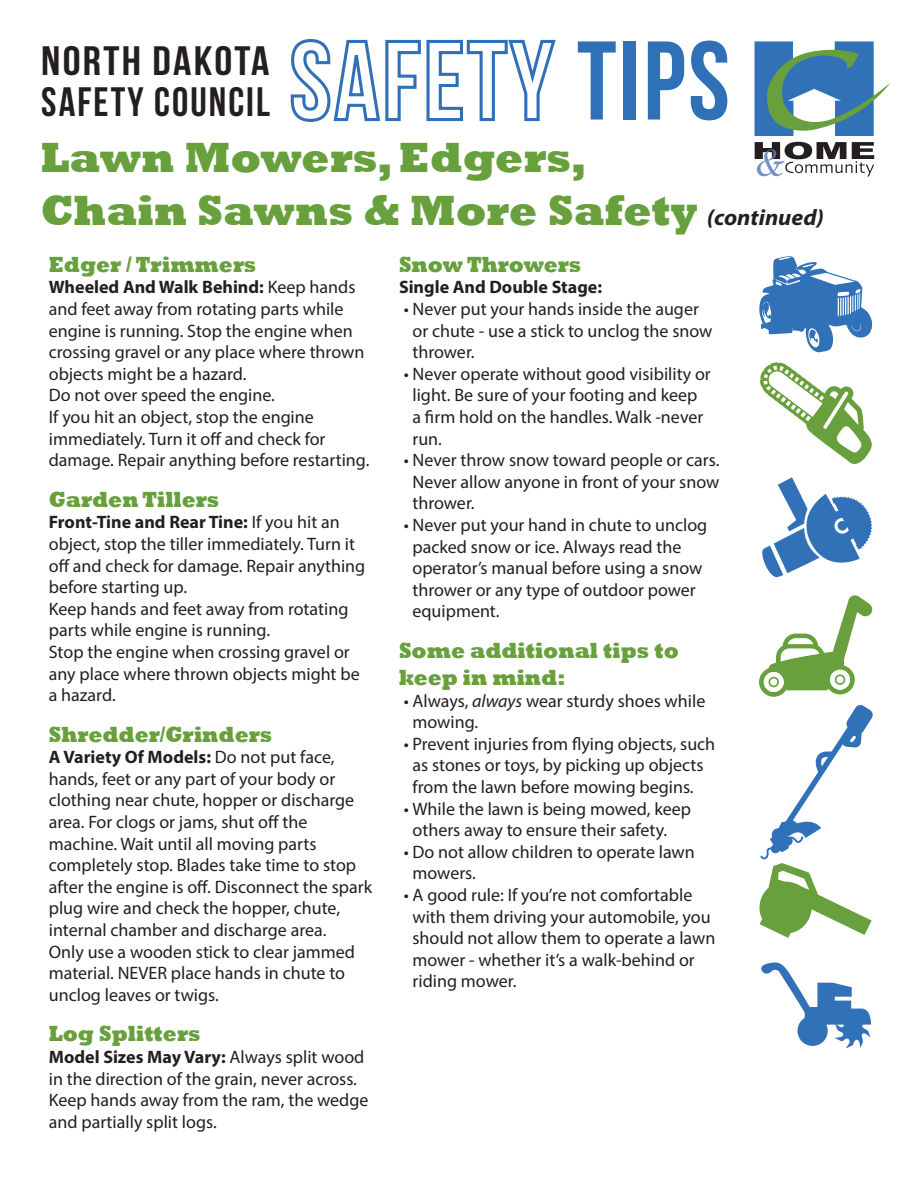
<style>
.page{position:relative;width:918px;height:1188px;background:#fff}
.page>*{position:absolute;margin:0;border:0;box-sizing:border-box;transform-origin:0 0}
.t1{font:111.45px "Bebas Neue";color:#3070b6}
.t2{font:800 43.35px/52.1px "Rockwell";color:#67a03c;scale:.95 1}
.t3{font:41.1px "Bebas Neue";letter-spacing:.05em;color:#231f20}
.t4{font:41.1px "Bebas Neue";letter-spacing:.05em;color:#231f20;scale:1.1 1}
.t5{font:800 22.5px/27px "Rockwell";color:#67a03c;scale:.9 1}
.t6{font:18px/21.6px "Myriad Pro";color:#231f20}
.t7{font:700 18px "Myriad Pro";color:#231f20}
.s1{font-family:"Myriad Pro";font-weight:700;font-style:italic;font-size:22.5px;color:#231f20}
.s2{font-weight:700}
.s3{font-style:italic}
</style>
<div class="page">
<svg style="left:290px;top:39px;width:266px;height:83px"></svg>
<svg style="left:755px;top:142px;width:119px;height:35px"></svg>
<svg style="left:755px;top:41px;width:135px;height:95px"></svg>
<svg style="left:760px;top:362px;width:112px;height:102px"></svg>
<svg style="left:759px;top:595px;width:114px;height:102px"></svg>
<svg style="left:762px;top:477px;width:111px;height:101px"></svg>
<svg style="left:759px;top:256px;width:113px;height:96px"></svg>
<svg style="left:759px;top:705px;width:114px;height:233px"></svg>
<svg style="left:761px;top:962px;width:110px;height:86px"></svg>
<p class="t1" style="left:577px;top:20px;width:155px">TIPS</p>
<p class="t4" style="left:41px;top:39px;width:209px">NORTH DAKOTA</p>
<p class="t3" style="left:41px;top:79px;width:230px">SAFETY COUNCIL</p>
<p class="t2" style="left:41px;top:133px;width:826px">Lawn Mowers, Edgers,<br>Chain Sawns &amp; More Safety <span class="s1">(continued)</span></p>
<p class="t5" style="left:49px;top:251px;width:232px">Edger / Trimmers</p>
<p class="t6" style="left:49px;top:276px;width:322px"><span class="s2">Wheeled And Walk Behind:</span> Keep hands and feet away from rotating parts while engine is running. Stop the engine when crossing gravel or any place where thrown objects might be a hazard.<br>Do not over speed the engine.<br>If you hit an object, stop the engine immediately. Turn it off and check for damage. Repair anything before restarting.</p>
<p class="t5" style="left:49px;top:486px;width:191px">Garden Tillers</p>
<p class="t6" style="left:49px;top:511px;width:318px"><span class="s2">Front-Tine and Rear Tine:</span> If you hit an object, stop the tiller immediately. Turn it off and check for damage. Repair anything before starting up.<br>Keep hands and feet away from rotating parts while engine is running.<br>Stop the engine when crossing gravel or any place where thrown objects might be a hazard.</p>
<p class="t5" style="left:49px;top:721px;width:250px">Shredder/Grinders</p>
<p class="t6" style="left:49px;top:746px;width:325px"><span class="s2">A Variety Of Models:</span> Do not put face, hands, feet or any part of your body or clothing near chute, hopper or discharge area. For clogs or jams, shut off the machine. Wait until all moving parts completely stop. Blades take time to stop after the engine is off. Disconnect the spark plug wire and check the hopper, chute, internal chamber and discharge area.<br>Only use a wooden stick to clear jammed material. NEVER place hands in chute to unclog leaves or twigs.</p>
<p class="t5" style="left:49px;top:1021px;width:170px">Log Splitters</p>
<p class="t6" style="left:49px;top:1046px;width:321px"><span class="s2">Model Sizes May Vary:</span> Always split wood in the direction of the grain, never across.<br>Keep hands away from the ram, the wedge and partially split logs.</p>
<p class="t5" style="left:399px;top:251px;width:204px">Snow Throwers</p>
<p class="t7" style="left:399px;top:276px;width:205px">Single And Double Stage:</p>
<p class="t6" style="left:413px;top:298px;width:302px;text-indent:-9px">• Never put your hands inside the auger or chute - use a stick to unclog the snow thrower.</p>
<p class="t6" style="left:413px;top:363px;width:300px;text-indent:-9px">• Never operate without good visibility or light. Be sure of your footing and keep<br>a firm hold on the handles. Walk -never run.</p>
<p class="t6" style="left:413px;top:449px;width:308px;text-align:justify;text-indent:-9px">• Never throw snow toward people or cars.<br>Never allow anyone in front of your snow thrower.</p>
<p class="t6" style="left:413px;top:514px;width:296px;text-indent:-9px">• Never put your hand in chute to unclog packed snow or ice. Always read the operator’s manual before using a snow thrower or any type of outdoor power equipment.</p>
<p class="t5" style="left:399px;top:637px;width:312px">Some additional tips to keep in mind:</p>
<p class="t6" style="left:413px;top:689px;width:294px;text-indent:-9px">• Always, <span class="s3">always</span> wear sturdy shoes while mowing.</p>
<p class="t6" style="left:413px;top:733px;width:304px;text-indent:-9px">• Prevent injuries from flying objects, such as stones or toys, by picking up objects from the lawn before mowing begins.</p>
<p class="t6" style="left:413px;top:797px;width:280px;text-indent:-9px">• While the lawn is being mowed, keep others away to ensure their safety.</p>
<p class="t6" style="left:413px;top:841px;width:284px;text-indent:-9px">• Do not allow children to operate lawn mowers.</p>
<p class="t6" style="left:413px;top:884px;width:304px;text-indent:-9px">• A good rule: If you’re not comfortable with them driving your automobile, you should not allow them to operate a lawn mower - whether it’s a walk-behind or riding mower.</p>
</div>
